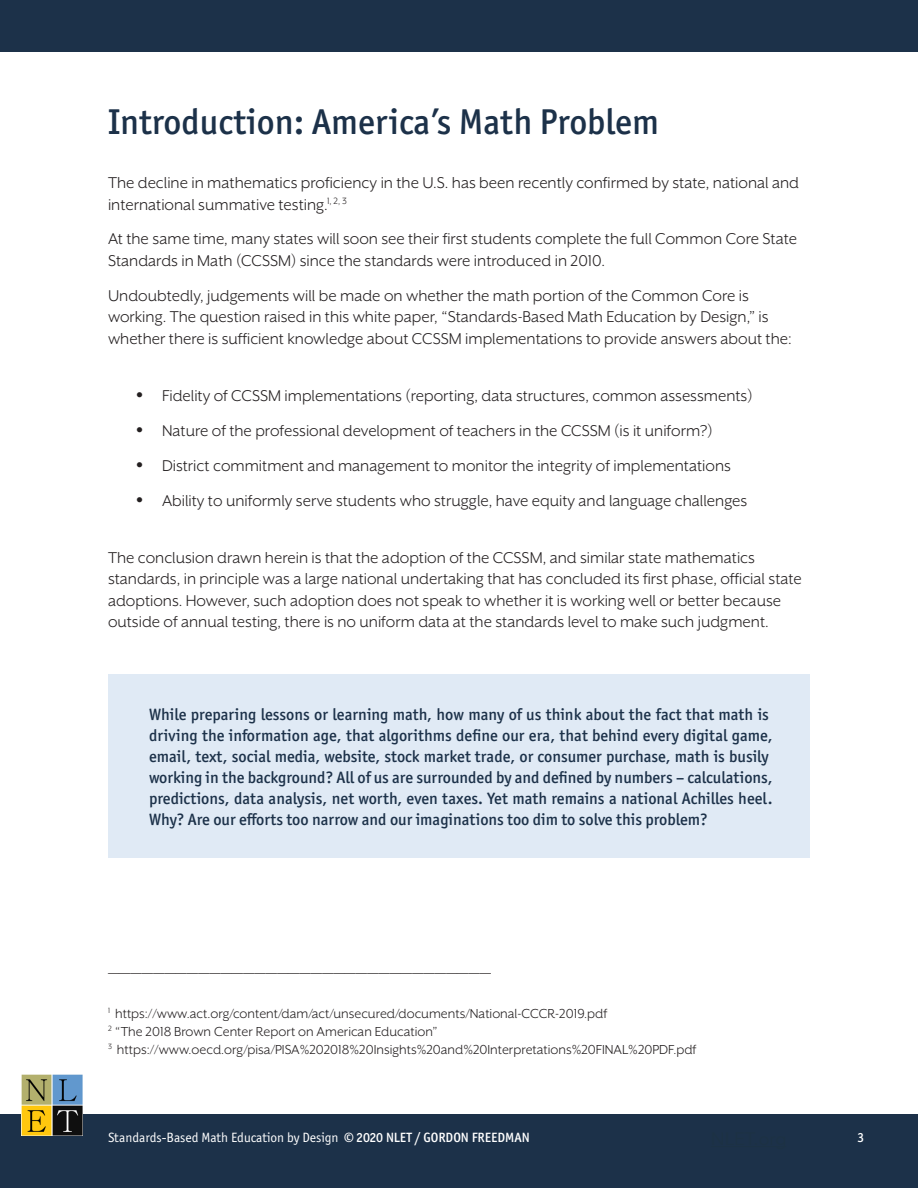
<style>
.page{position:relative;width:918px;height:1188px;background:#fff}
.page>*{position:absolute;margin:0;border:0;box-sizing:border-box;transform-origin:0 0}
.t1{font:500 36px "Officina Sans ITC Pro";color:#1c3149}
.t2{font:18px/21.6px "Mr Eaves XL San OT";color:#231f20}
.body_emphasis{font:500 16.5px/21px "Officina Sans ITC Pro";color:#1c3149}
.t3{font:15px/18px "Mr Eaves XL San OT";color:#231f20}
.t4{font:13.5px "Officina Sans ITC Pro";color:#fff}
.t5{font:500 13.5px "Officina Sans ITC Pro";color:#fff}
.s1{font-family:"Officina Sans ITC Pro"}
.s2{font-weight:500}
</style>
<div class="page">
<div style="left:0;top:1114px;width:918px;height:74px;background:#1c3149"></div>
<div style="left:0;top:0;width:918px;height:52px;background:#1c3149"></div>
<img style="left:22px;top:1075px;width:61px;height:61px">
<div style="left:108px;top:675px;width:702px;height:183px;background:#e0eaf5"></div>
<hr style="left:711px;top:1146px;width:75px;height:1px;background:#1c3144">
<h1 class="t1" style="left:108px;top:100px;width:552px">Introduction: America’s Math Problem</h1>
<h1 class="t2" style="left:108px;top:172px;width:693px">The decline in mathematics proficiency in the U.S. has been recently confirmed by state, national and international summative testing.<sup>1,</sup> <sup>2,</sup> <sup>3</sup></h1>
<p class="t2" style="left:108px;top:228px;width:691px">At the same time, many states will soon see their first students complete the full Common Core State<br>Standards in Math (CCSSM) since the standards were introduced in 2010.</p>
<p class="t2" style="left:108px;top:285px;width:685px">Undoubtedly, judgements will be made on whether the math portion of the Common Core is working. The question raised in this white paper, “Standards-Based Math Education by Design,” is whether there is sufficient knowledge about CCSSM implementations to provide answers about the:</p>
<p class="t2" style="left:135px;top:384px;width:619px"><span class="s1">•</span> Fidelity of CCSSM implementations (reporting, data structures, common assessments)</p>
<p class="t2" style="left:135px;top:420px;width:579px"><span class="s1">•</span> Nature of the professional development of teachers in the CCSSM (is it uniform?)</p>
<p class="t2" style="left:135px;top:455px;width:597px"><span class="s1">•</span> District commitment and management to monitor the integrity of implementations</p>
<p class="t2" style="left:135px;top:490px;width:614px"><span class="s1">•</span> Ability to uniformly serve students who struggle, have equity and language challenges</p>
<p class="t2" style="left:108px;top:546px;width:695px">The conclusion drawn herein is that the adoption of the CCSSM, and similar state mathematics standards, in principle was a large national undertaking that has concluded its first phase, official state adoptions. However, such adoption does not speak to whether it is working well or better because outside of annual testing, there is no uniform data at the standards level to make such judgment.</p>
<p class="body_emphasis" style="left:149px;top:703px;width:625px">While preparing lessons or learning math, how many of us think about the fact that math is driving the information age, that algorithms define our era, that behind every digital game, email, text, social media, website, stock market trade, or consumer purchase, math is busily working in the background? All of us are surrounded by and defined by numbers – calculations, predictions, data analysis, net worth, even taxes. Yet math remains a national Achilles heel.<br>Why? Are our efforts too narrow and our imaginations too dim to solve this problem?</p>
<p class="t2" style="left:108px;top:962px;width:385px">——————————————————————————————————</p>
<p class="t3" style="left:108px;top:1005px;width:590px"><sup>1</sup> https://www.act.org/content/dam/act/unsecured/documents/National-CCCR-2019.pdf<br><sup>2</sup> “The 2018 Brown Center Report on American Education”<br><sup>3</sup> https://www.oecd.org/pisa/PISA%202018%20Insights%20and%20Interpretations%20FINAL%20PDF.pdf</p>
<p class="t4" style="left:108px;top:1129px;width:423px">Standards-Based Math Education by Design <span class="s2">© 2020 NLET / GORDON FREEDMAN</span></p>
<p class="t5" style="left:858px;top:1129px;width:8px">3</p>
</div>
